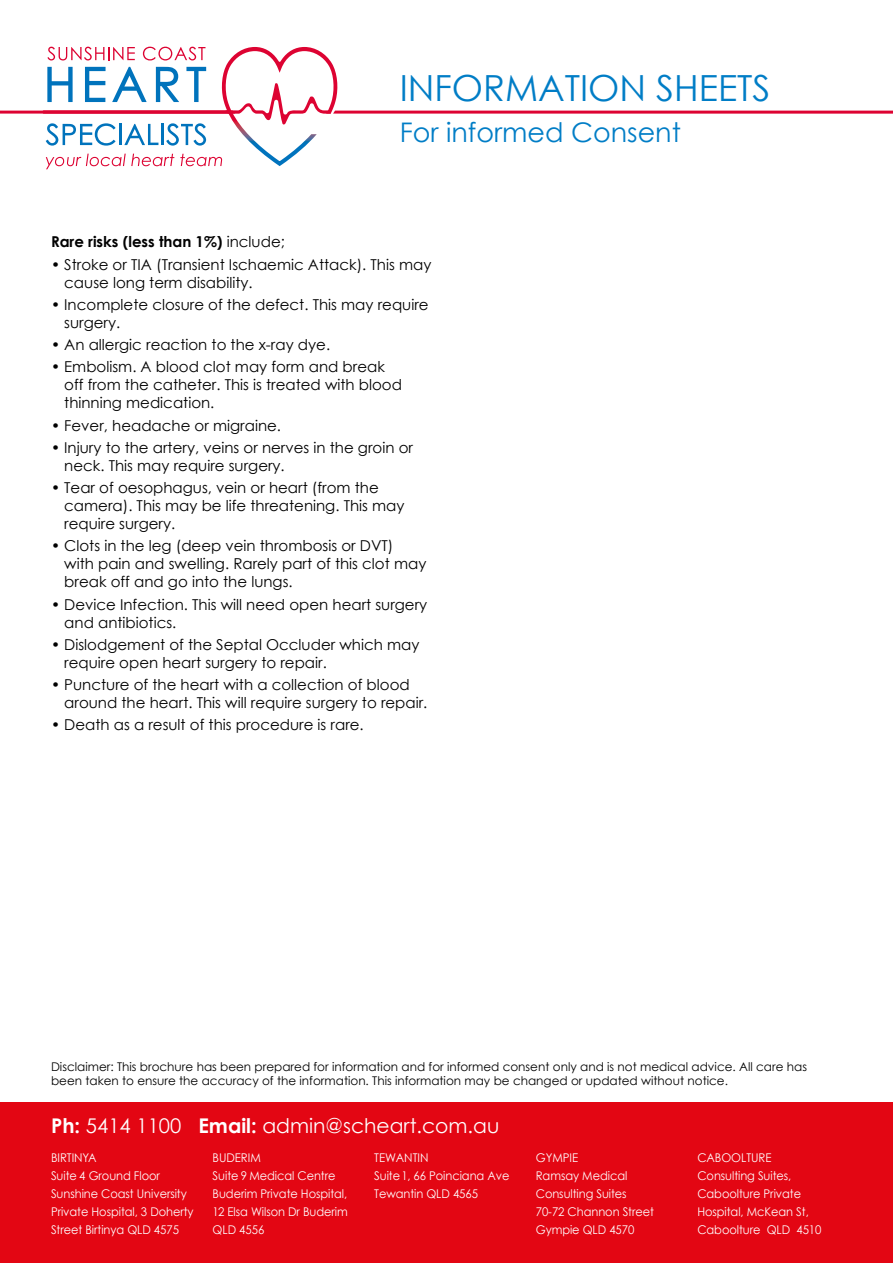
<style>
.page{position:relative;width:893px;height:1263px;background:#fff}
.page>*{position:absolute;margin:0;border:0;box-sizing:border-box;transform-origin:0 0}
.t1{font:36px "Century Gothic";color:#007dc6}
.t2{font:27px "Century Gothic";color:#007dc6}
.t3{font:20.25px "Century Gothic";color:#fff}
.t4{font:15px/18px "Century Gothic";color:#000}
.t5{font:700 15px "Century Gothic";color:#000}
.t6{font:12px/18px "Century Gothic";letter-spacing:-.005em;color:#fff;scale:.95 1}
.t7{font:12px/14.4px "Century Gothic";color:#000}
.s1{font-weight:400}
.s2{font-weight:700}
</style>
<div class="page">
<svg style="left:0;top:47px;width:893px;height:122px"></svg>
<div style="left:0;top:1102px;width:893px;height:161px;background:#e30613"></div>
<h1 class="t1" style="left:400px;top:63px;width:372px">INFORMATION SHEETS</h1>
<h2 class="t2" style="left:400px;top:113px;width:283px">For informed Consent</h2>
<p class="t5" style="left:51px;top:232px;width:235px">Rare risks (less than 1%) <span class="s1">include;</span></p>
<p class="t4" style="left:64px;top:255px;width:369px;text-indent:-13px">• Stroke or TIA (Transient Ischaemic Attack). This may cause long term disability.</p>
<p class="t4" style="left:64px;top:295px;width:366px;text-indent:-13px">• Incomplete closure of the defect. This may require surgery.</p>
<p class="t4" style="left:51px;top:335px;width:281px">• An allergic reaction to the x-ray dye.</p>
<p class="t4" style="left:64px;top:358px;width:339px;text-indent:-13px">• Embolism. A blood clot may form and break off from the catheter. This is treated with blood thinning medication.</p>
<p class="t4" style="left:51px;top:416px;width:232px">• Fever, headache or migraine.</p>
<p class="t4" style="left:64px;top:438px;width:350px;text-indent:-13px">• Injury to the artery, veins or nerves in the groin or neck. This may require surgery.</p>
<p class="t4" style="left:64px;top:478px;width:342px;text-indent:-13px">• Tear of oesophagus, vein or heart (from the camera). This may be life threatening. This may require surgery.</p>
<p class="t4" style="left:64px;top:537px;width:364px;text-indent:-13px">• Clots in the leg (deep vein thrombosis or DVT) with pain and swelling. Rarely part of this clot may break off and go into the lungs.</p>
<p class="t4" style="left:64px;top:595px;width:364px;text-indent:-13px">• Device Infection. This will need open heart surgery and antibiotics.</p>
<p class="t4" style="left:64px;top:635px;width:357px;text-indent:-13px">• Dislodgement of the Septal Occluder which may require open heart surgery to repair.</p>
<p class="t4" style="left:64px;top:675px;width:365px;text-indent:-13px">• Puncture of the heart with a collection of blood around the heart. This will require surgery to repair.</p>
<p class="t4" style="left:51px;top:716px;width:314px">• Death as a result of this procedure is rare.</p>
<p class="t7" style="left:51px;top:1059px;width:758px">Disclaimer: This brochure has been prepared for information and for informed consent only and is not medical advice. All care has been taken to ensure the accuracy of the information. This information may be changed or updated without notice.</p>
<h3 class="t3" style="left:51px;top:1111px;width:450px"><span class="s2">Ph:</span> 5414 1100 <span class="s2">Email:</span> admin@scheart.com.au</h3>
<p class="t6" style="left:51px;top:1148px;width:152px">BIRTINYA<br>Suite 4 Ground Floor<br>Sunshine Coast University<br>Private Hospital, 3 Doherty<br>Street Birtinya QLD 4575</p>
<p class="t6" style="left:213px;top:1148px;width:144px">BUDERIM<br>Suite 9 Medical Centre<br>Buderim Private Hospital,<br>12 Elsa Wilson Dr Buderim<br>QLD 4556</p>
<p class="t6" style="left:374px;top:1148px;width:144px">TEWANTIN<br>Suite 1, 66 Poinciana Ave<br>Tewantin QLD 4565</p>
<p class="t6" style="left:536px;top:1148px;width:126px">GYMPIE<br>Ramsay Medical<br>Consulting Suites<br>70-72 Channon Street<br>Gympie QLD 4570</p>
<p class="t6" style="left:697px;top:1148px;width:132px">CABOOLTURE<br>Consulting Suites,<br>Caboolture Private<br>Hospital, McKean St,<br>Caboolture QLD 4510</p>
</div>
